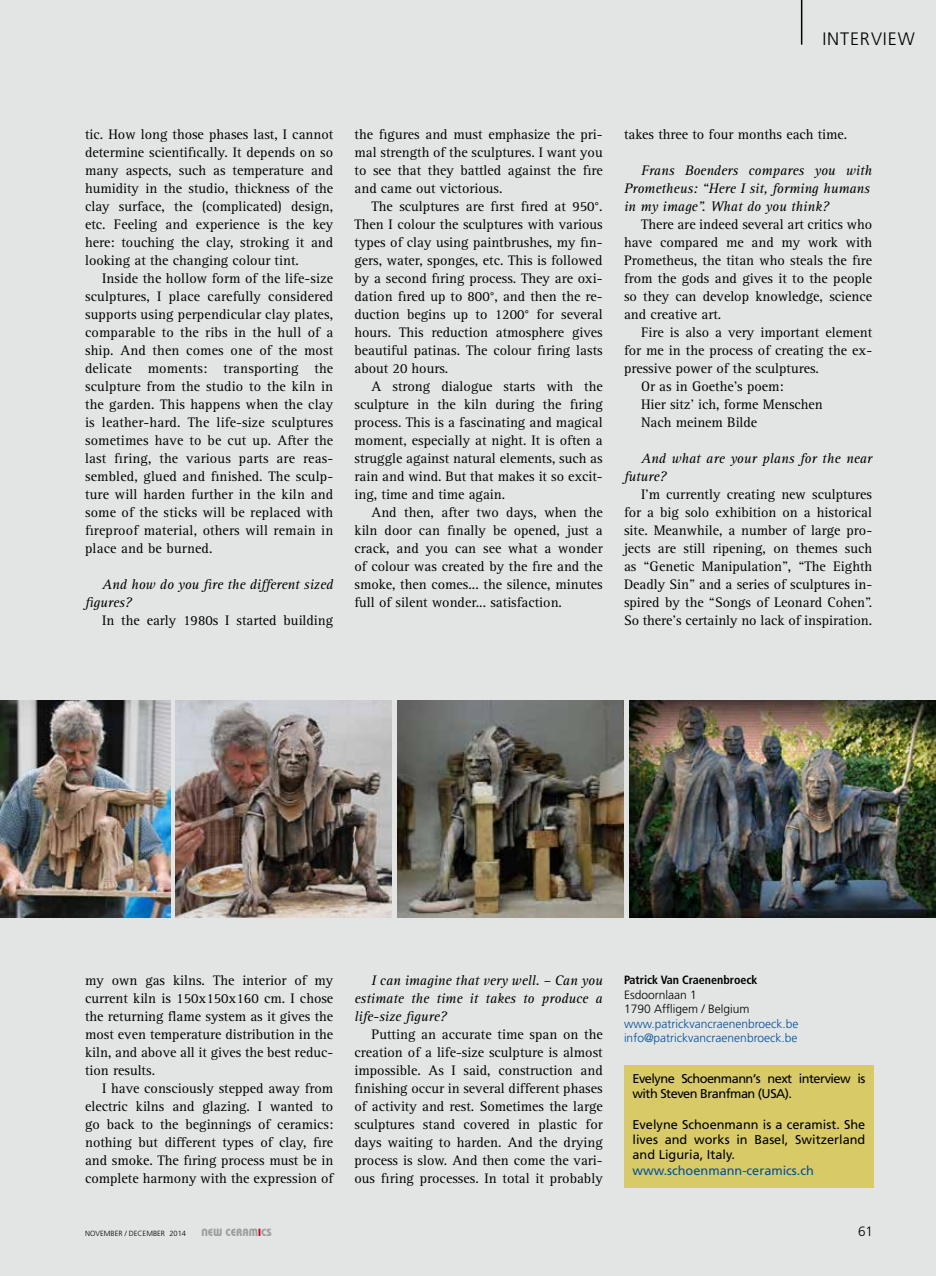
<style>
.page{position:relative;width:936px;height:1276px;background:#fff}
.page>*{position:absolute;margin:0;border:0;box-sizing:border-box;transform-origin:0 0}
.t1{font:300 18px "Frutiger";letter-spacing:.05em;color:#000}
.t2{font:14.25px/18px "Rotis Serif";color:#000;text-align:justify}
.t3{font:italic 14.25px/18px "Rotis Serif";color:#000}
.t4{font:300 13.5px "Frutiger";color:#000}
.t5{font:12.75px/15.3px "Frutiger";letter-spacing:-.04em;color:#000}
.t6{font:12.75px "Frutiger";color:#00519e}
.t7{font:300 12px/14.4px "Frutiger";color:#00519e}
.t8{font:300 12px/14.4px "Frutiger";color:#000}
.t9{font:700 condensed 12px "Frutiger";color:#000}
.t10{font:10.5px "Keramik";color:#9c9e9f}
.t11{font:300 7.5px "Frutiger";color:#000}
.s1{color:#ce0019}
</style>
<div class="page">
<div style="left:0;top:0;width:935px;height:1276px;background:#e3e4e4"></div>
<hr style="left:800px;top:0;width:2px;height:45px;background:#000">
<div style="left:624px;top:1065px;width:249px;height:123px;background:#d7ca67"></div>
<img style="left:0;top:700px;width:170px;height:217px">
<img style="left:175px;top:700px;width:216px;height:217px">
<img style="left:629px;top:700px;width:306px;height:217px">
<img style="left:398px;top:700px;width:226px;height:217px">
<p class="t1" style="left:822px;top:28px;width:94px">interview</p>
<p class="t2" style="left:85px;top:125px;width:250px">tic. How long those phases last, I cannot determine scientifically. It depends on so many aspects, such as temperature and humidity in the studio, thickness of the clay surface, the (complicated) design, etc. Feeling and experience is the key here: touching the clay, stroking it and looking at the changing colour tint.</p>
<p class="t2" style="left:85px;top:269px;width:250px;text-indent:17px">Inside the hollow form of the life-size sculptures, I place carefully considered supports using perpendicular clay plates, comparable to the ribs in the hull of a ship. And then comes one of the most delicate moments: transporting the sculpture from the studio to the kiln in the garden. This happens when the clay is leather-hard. The life-size sculptures sometimes have to be cut up. After the last firing, the various parts are reas&shy;sembled, glued and finished. The sculp&shy;ture will harden further in the kiln and some of the sticks will be replaced with fireproof material, others will remain in place and be burned.</p>
<p class="t3" style="left:85px;top:575px;width:250px;text-indent:17px">And how do you fire the different sized figures?</p>
<p class="t2" style="left:102px;top:611px;width:233px">In the early 1980s I started building</p>
<p class="t2" style="left:354px;top:125px;width:250px">the figures and must emphasize the pri&shy;mal strength of the sculptures. I want you to see that they battled against the fire and came out victorious.</p>
<p class="t2" style="left:354px;top:197px;width:250px;text-indent:17px">The sculptures are first fired at 950°.<br>Then I colour the sculptures with various types of clay using paintbrushes, my fin&shy;gers, water, sponges, etc. This is followed by a second firing process. They are oxi&shy;dation fired up to 800°, and then the re&shy;duction begins up to 1200° for several hours. This reduction atmosphere gives beautiful patinas. The colour firing lasts about 20 hours.</p>
<p class="t2" style="left:354px;top:377px;width:250px;text-indent:17px">A strong dialogue starts with the sculpture in the kiln during the firing process. This is a fascinating and magical moment, especially at night. It is often a struggle against natural elements, such as rain and wind. But that makes it so excit&shy;ing, time and time again.</p>
<p class="t2" style="left:354px;top:503px;width:250px;text-indent:17px">And then, after two days, when the kiln door can finally be opened, just a crack, and you can see what a wonder of colour was created by the fire and the smoke, then comes... the silence, minutes full of silent wonder... satisfaction.</p>
<p class="t2" style="left:624px;top:125px;width:225px">takes three to four months each time.</p>
<p class="t3" style="left:624px;top:161px;width:250px;text-indent:17px">Frans Boenders compares you with<br>Prometheus: “Here I sit, forming humans in my image”. What do you think?</p>
<p class="t2" style="left:624px;top:215px;width:250px;text-indent:17px">There are indeed several art critics who have compared me and my work with Prometheus, the titan who steals the fire from the gods and gives it to the people so they can develop knowledge, science and creative art.</p>
<p class="t2" style="left:641px;top:323px;width:232px">Fire is also a very important element</p>
<p class="t2" style="left:624px;top:341px;width:250px">for me in the process of creating the ex-</p>
<p class="t2" style="left:624px;top:359px;width:196px">pressive power of the sculptures.</p>
<p class="t2" style="left:641px;top:377px;width:144px">Or as in Goethe’s poem:</p>
<p class="t2" style="left:641px;top:395px;width:183px">Hier sitz’ ich, forme Menschen</p>
<p class="t2" style="left:641px;top:413px;width:118px">Nach meinem Bilde</p>
<p class="t3" style="left:624px;top:449px;width:250px;text-indent:17px">And what are your plans for the near future?</p>
<p class="t2" style="left:624px;top:485px;width:250px;text-indent:17px">I’m currently creating new sculptures for a big solo exhibition on a historical site. Meanwhile, a number of large pro&shy;jects are still ripening, on themes such as “Genetic Manipulation”, “The Eighth Deadly Sin” and a series of sculptures in&shy;spired by the “Songs of Leonard Cohen”.<br>So there’s certainly no lack of inspiration.</p>
<p class="t2" style="left:85px;top:971px;width:250px">my own gas kilns. The interior of my current kiln is 150x150x160 cm. I chose the returning flame system as it gives the most even temperature distribution in the kiln, and above all it gives the best reduc&shy;tion results.</p>
<p class="t2" style="left:85px;top:1079px;width:250px;text-indent:17px">I have consciously stepped away from electric kilns and glazing. I wanted to go back to the beginnings of ceramics: nothing but different types of clay, fire and smoke. The firing process must be in complete harmony with the expression of</p>
<p class="t3" style="left:354px;top:971px;width:250px;text-align:justify;text-indent:17px">I can imagine that very well. – Can you estimate the time it takes to produce a life-size figure?</p>
<p class="t2" style="left:354px;top:1025px;width:250px;text-indent:17px">Putting an accurate time span on the creation of a life-size sculpture is almost impossible. As I said, construction and finishing occur in several different phases of activity and rest. Sometimes the large sculptures stand covered in plastic for days waiting to harden. And the drying process is slow. And then come the vari&shy;ous firing processes. In total it probably</p>
<p class="t9" style="left:624px;top:973px;width:135px">Patrick Van Craenenbroeck</p>
<p class="t8" style="left:624px;top:987px;width:127px">Esdoornlaan 1<br>1790 Affligem / Belgium</p>
<p class="t7" style="left:624px;top:1016px;width:176px">www.patrickvancraenenbroeck.be info@patrickvancraenenbroeck.be</p>
<p class="t5" style="left:632px;top:1070px;width:234px">Evelyne Schoenmann‘s next interview is with Steven Branfman (USA).</p>
<p class="t5" style="left:632px;top:1116px;width:234px;text-align:justify">Evelyne Schoenmann is a ceramist. She lives and works in Basel, Switzerland and Liguria, Italy.</p>
<p class="t6" style="left:632px;top:1162px;width:183px">www.schoenmann-ceramics.ch</p>
<p class="t11" style="left:85px;top:1229px;width:102px">november / december 2014</p>
<p class="t10" style="left:201px;top:1225px;width:72px">NEW CERAM<span class="s1">I</span>CS</p>
<p class="t4" style="left:858px;top:1223px;width:17px">61</p>
<p class="t11" style="left:85px;top:1229px;width:94px">january / february 2015</p>
<p class="t10" style="left:193px;top:1225px;width:72px">NEW CERAM<span class="s1">I</span>CS</p>
</div>
